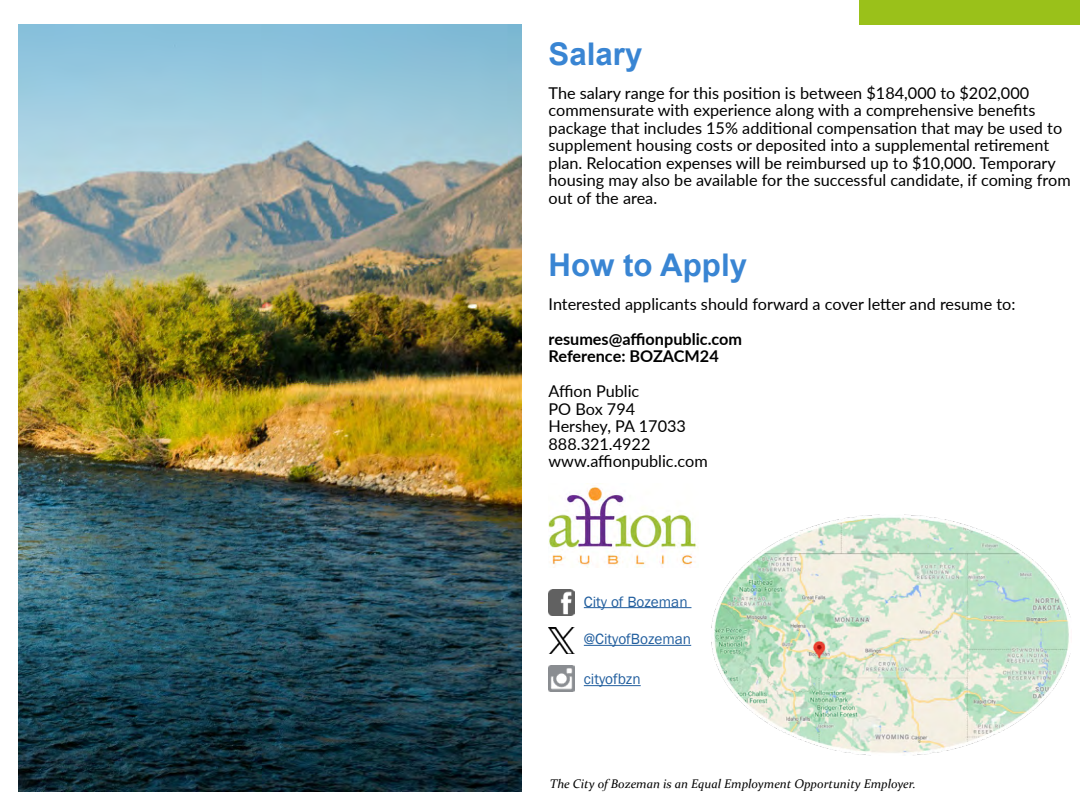
<style>
.page{position:relative;width:1080px;height:810px;background:#fff}
.page>*{position:absolute;margin:0;border:0;box-sizing:border-box;transform-origin:0 0}
.t1{font:700 31.25px "Arial";color:#3985d3}
.t2{font:16.25px/17.5px "Lato";color:#000}
.t3{font:700 16.25px/17.5px "Lato";color:#000}
.t4{font:15.25px "Franklin Gothic";color:#215e9e}
.t5{font:italic 12.5px "Constantia";color:#000}
</style>
<div class="page">
<img style="left:18px;top:24px;width:504px;height:768px">
<img style="left:549px;top:485px;width:149px;height:82px">
<img style="left:712px;top:514px;width:359px;height:241px">
<img style="left:549px;top:590px;width:26px;height:26px">
<hr style="left:584px;top:607px;width:107px;height:1px;background:#215e9e">
<img style="left:549px;top:628px;width:26px;height:26px">
<hr style="left:584px;top:645px;width:107px;height:1px;background:#215e9e">
<img style="left:549px;top:666px;width:26px;height:26px">
<hr style="left:584px;top:685px;width:57px;height:1px;background:#215e9e">
<div style="left:859px;top:0;width:221px;height:24px;background:#9ac11a"></div>
<h1 class="t1" style="left:549px;top:32px;width:95px">Salary</h1>
<p class="t2" style="left:549px;top:83px;width:524px">The salary range for this position is between $184,000 to $202,000 commensurate with experience along with a comprehensive benefits package that includes 15% additional compensation that may be used to supplement housing costs or deposited into a supplemental retirement plan. Relocation expenses will be reimbursed up to $10,000. Temporary housing may also be available for the successful candidate, if coming from out of the area.</p>
<h1 class="t1" style="left:549px;top:243px;width:200px">How to Apply</h1>
<p class="t2" style="left:549px;top:294px;width:468px">Interested applicants should forward a cover letter and resume to:</p>
<p class="t3" style="left:549px;top:329px;width:195px">resumes@affionpublic.com<br>Reference: BOZACM24</p>
<p class="t2" style="left:549px;top:382px;width:161px">Affion Public<br>PO Box 794<br>Hershey, PA 17033<br>888.321.4922 www.affionpublic.com</p>
<p class="t4" style="left:584px;top:592px;width:105px">City of Bozeman</p>
<p class="t4" style="left:584px;top:630px;width:109px">@CityofBozeman</p>
<p class="t4" style="left:584px;top:670px;width:58px">cityofbzn</p>
<p class="t5" style="left:550px;top:775px;width:368px">The City of Bozeman is an Equal Employment Opportunity Employer.</p>
</div>
